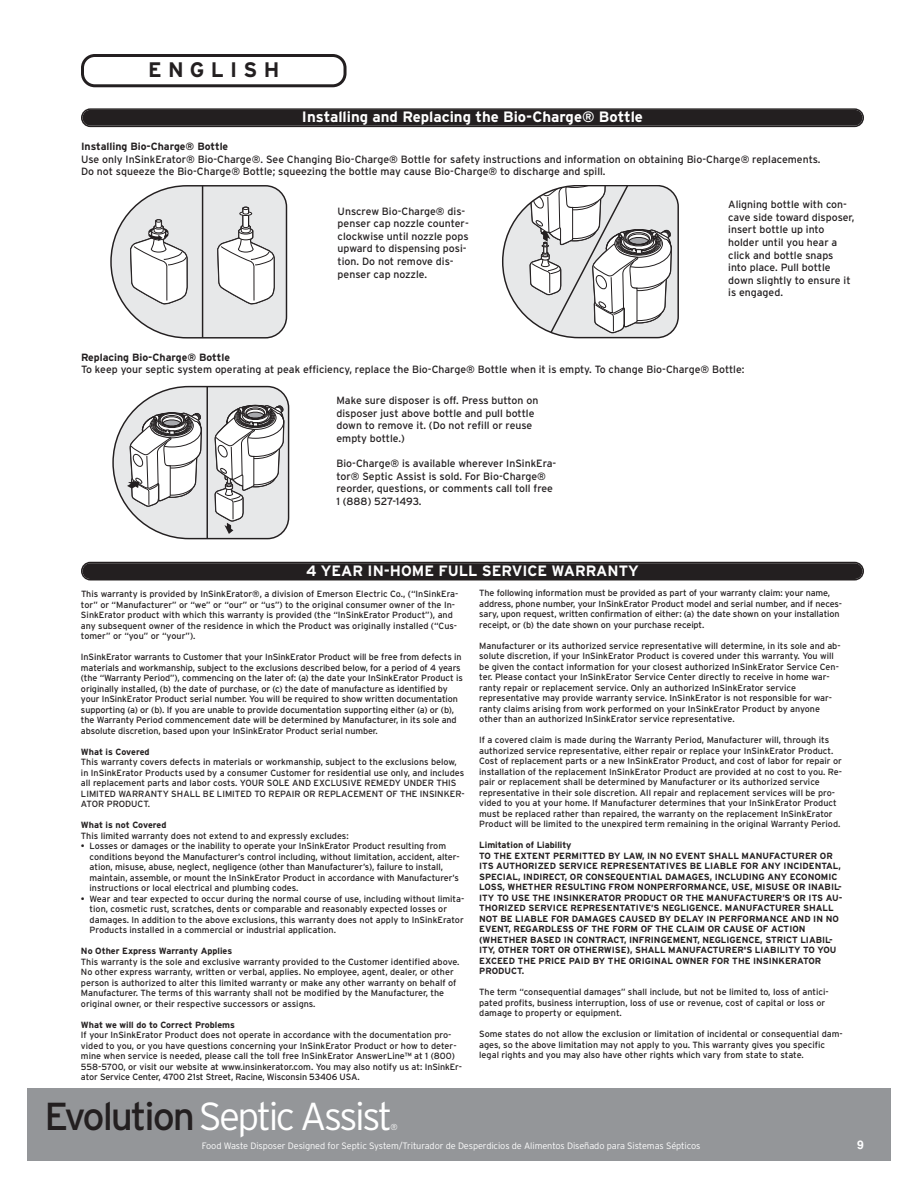
<style>
.page{position:relative;width:918px;height:1188px;background:#fff}
.page>*{position:absolute;margin:0;border:0;box-sizing:border-box;transform-origin:0 0}
.t1{font:300 39px "Interstate";letter-spacing:-.065em;color:#fff}
.t2{font:700 21px "Interstate";letter-spacing:.3em;color:#231f20}
.t3{font:700 15px "Interstate";color:#fff}
.t4{font:700 12px "Helvetica";color:#fff}
.t5{font:10.5px/12.6px "Interstate";color:#231f20}
.t6{font:700 10.5px "Interstate";color:#231f20}
.t7{font:300 9.15px "Interstate";letter-spacing:-.01em;color:#fff}
.t8{font:9px/10.5px "Interstate";color:#231f20}
.t9{font:700 9px/10.5px "Interstate";color:#231f20}
.t10{font:300 8.7px "Interstate";color:#fff}
.s1{font-weight:400;color:#231f20}
</style>
<div class="page">
<div style="left:27px;top:1088px;width:864px;height:73px;background:#949699"></div>
<svg style="left:81px;top:54px;width:266px;height:33px"></svg>
<svg style="left:81px;top:108px;width:783px;height:19px;background:#2c2829"></svg>
<svg style="left:110px;top:185px;width:177px;height:154px"></svg>
<svg style="left:502px;top:185px;width:177px;height:153px"></svg>
<svg style="left:112px;top:386px;width:177px;height:153px"></svg>
<div style="left:81px;top:562px;width:783px;height:18px;background:#231f20"></div>
<h2 class="t2" style="left:148px;top:58px;width:133px">ENGLISH</h2>
<h3 class="t3" style="left:302px;top:108px;width:343px">Installing and Replacing the Bio-Charge® Bottle</h3>
<p class="t6" style="left:81px;top:140px;width:149px">Installing Bio-Charge® Bottle</p>
<p class="t5" style="left:81px;top:153px;width:741px">Use only InSinkErator® Bio-Charge®. See Changing Bio-Charge® Bottle for safety instructions and information on obtaining Bio-Charge® replacements.<br>Do not squeeze the Bio-Charge® Bottle; squeezing the bottle may cause Bio-Charge® to discharge and spill.</p>
<p class="t5" style="left:338px;top:205px;width:133px">Unscrew Bio-Charge® dis&shy;penser cap nozzle counter&shy;clockwise until nozzle pops upward to dispensing posi&shy;tion. Do not remove dis&shy;penser cap nozzle.</p>
<p class="t5" style="left:728px;top:198px;width:128px">Aligning bottle with con&shy;cave side toward disposer, insert bottle up into holder until you hear a click and bottle snaps into place. Pull bottle down slightly to ensure it is engaged.</p>
<p class="t6" style="left:81px;top:351px;width:151px">Replacing Bio-Charge® Bottle</p>
<p class="t5" style="left:81px;top:363px;width:665px">To keep your septic system operating at peak efficiency, replace the Bio-Charge® Bottle when it is empty. To change Bio-Charge® Bottle:</p>
<p class="t5" style="left:337px;top:394px;width:203px">Make sure disposer is off. Press button on disposer just above bottle and pull bottle down to remove it. (Do not refill or reuse empty bottle.)</p>
<p class="t5" style="left:337px;top:457px;width:221px">Bio-Charge® is available wherever InSinkEra&shy;tor® Septic Assist is sold. For Bio-Charge® reorder, questions, or comments call toll free 1 (888) 527-1493.</p>
<h3 class="t3" style="left:306px;top:562px;width:334px">4 YEAR IN-HOME FULL SERVICE WARRANTY</h3>
<p class="t8" style="left:81px;top:589px;width:379px">This warranty is provided by InSinkErator®, a division of Emerson Electric Co., (“InSinkEra&shy;tor” or “Manufacturer” or “we” or “our” or “us”) to the original consumer owner of the In-SinkErator product with which this warranty is provided (the “InSinkErator Product”), and any subsequent owner of the residence in which the Product was originally installed (“Cus&shy;tomer” or “you” or “your”).</p>
<p class="t8" style="left:81px;top:652px;width:383px">InSinkErator warrants to Customer that your InSinkErator Product will be free from defects in materials and workmanship, subject to the exclusions described below, for a period of 4 years (the “Warranty Period”), commencing on the later of: (a) the date your InSinkErator Product is originally installed, (b) the date of purchase, or (c) the date of manufacture as identified by your InSinkErator Product serial number. You will be required to show written documentation supporting (a) or (b). If you are unable to provide documentation supporting either (a) or (b), the Warranty Period commencement date will be determined by Manufacturer, in its sole and absolute discretion, based upon your InSinkErator Product serial number.</p>
<p class="t9" style="left:81px;top:746px;width:70px">What is Covered</p>
<p class="t8" style="left:81px;top:757px;width:385px">This warranty covers defects in materials or workmanship, subject to the exclusions below, in InSinkErator Products used by a consumer Customer for residential use only, and includes all replacement parts and labor costs. YOUR SOLE AND EXCLUSIVE REMEDY UNDER THIS LIMITED WARRANTY SHALL BE LIMITED TO REPAIR OR REPLACEMENT OF THE INSINKER-ATOR PRODUCT.</p>
<p class="t9" style="left:81px;top:820px;width:87px">What is not Covered</p>
<p class="t8" style="left:81px;top:830px;width:269px">This limited warranty does not extend to and expressly excludes:</p>
<p class="t8" style="left:90px;top:841px;width:372px;text-indent:-9px">• Losses or damages or the inability to operate your InSinkErator Product resulting from conditions beyond the Manufacturer’s control including, without limitation, accident, alter&shy;ation, misuse, abuse, neglect, negligence (other than Manufacturer’s), failure to install, maintain, assemble, or mount the InSinkErator Product in accordance with Manufacturer’s instructions or local electrical and plumbing codes.</p>
<p class="t8" style="left:90px;top:893px;width:376px;text-indent:-9px">• Wear and tear expected to occur during the normal course of use, including without limita&shy;tion, cosmetic rust, scratches, dents or comparable and reasonably expected losses or damages. In addition to the above exclusions, this warranty does not apply to InSinkErator Products installed in a commercial or industrial application.</p>
<p class="t9" style="left:81px;top:946px;width:153px">No Other Express Warranty Applies</p>
<p class="t8" style="left:81px;top:956px;width:380px">This warranty is the sole and exclusive warranty provided to the Customer identified above.<br>No other express warranty, written or verbal, applies. No employee, agent, dealer, or other person is authorized to alter this limited warranty or make any other warranty on behalf of Manufacturer. The terms of this warranty shall not be modified by the Manufacturer, the original owner, or their respective successors or assigns.</p>
<p class="t9" style="left:81px;top:1019px;width:156px">What we will do to Correct Problems</p>
<p class="t8" style="left:81px;top:1030px;width:383px">If your InSinkErator Product does not operate in accordance with the documentation pro&shy;vided to you, or you have questions concerning your InSinkErator Product or how to deter&shy;mine when service is needed, please call the toll free InSinkErator AnswerLine™ at 1 (800)<br>558-5700, or visit our website at www.insinkerator.com. You may also notify us at: InSinkEr&shy;ator Service Center, 4700 21st Street, Racine, Wisconsin 53406 USA.</p>
<p class="t8" style="left:479px;top:588px;width:364px">The following information must be provided as part of your warranty claim: your name, address, phone number, your InSinkErator Product model and serial number, and if neces&shy;sary, upon request, written confirmation of either: (a) the date shown on your installation receipt, or (b) the date shown on your purchase receipt.</p>
<p class="t8" style="left:479px;top:640px;width:363px">Manufacturer or its authorized service representative will determine, in its sole and ab&shy;solute discretion, if your InSinkErator Product is covered under this warranty. You will be given the contact information for your closest authorized InSinkErator Service Cen&shy;ter. Please contact your InSinkErator Service Center directly to receive in home war&shy;ranty repair or replacement service. Only an authorized InSinkErator service representative may provide warranty service. InSinkErator is not responsible for war&shy;ranty claims arising from work performed on your InSinkErator Product by anyone other than an authorized InSinkErator service representative.</p>
<p class="t8" style="left:479px;top:735px;width:364px">If a covered claim is made during the Warranty Period, Manufacturer will, through its authorized service representative, either repair or replace your InSinkErator Product.<br>Cost of replacement parts or a new InSinkErator Product, and cost of labor for repair or installation of the replacement InSinkErator Product are provided at no cost to you. Re&shy;pair or replacement shall be determined by Manufacturer or its authorized service representative in their sole discretion. All repair and replacement services will be pro&shy;vided to you at your home. If Manufacturer determines that your InSinkErator Product must be replaced rather than repaired, the warranty on the replacement InSinkErator Product will be limited to the unexpired term remaining in the original Warranty Period.</p>
<p class="t9" style="left:479px;top:840px;width:365px">Limitation of Liability<br>TO THE EXTENT PERMITTED BY LAW, IN NO EVENT SHALL MANUFACTURER OR ITS AUTHORIZED SERVICE REPRESENTATIVES BE LIABLE FOR ANY INCIDENTAL, SPECIAL, INDIRECT, OR CONSEQUENTIAL DAMAGES, INCLUDING ANY ECONOMIC LOSS, WHETHER RESULTING FROM NONPERFORMANCE, USE, MISUSE OR INABIL-ITY TO USE THE INSINKERATOR PRODUCT OR THE MANUFACTURER’S OR ITS AU-THORIZED SERVICE REPRESENTATIVE’S NEGLIGENCE. MANUFACTURER SHALL NOT BE LIABLE FOR DAMAGES CAUSED BY DELAY IN PERFORMANCE AND IN NO EVENT, REGARDLESS OF THE FORM OF THE CLAIM OR CAUSE OF ACTION (WHETHER BASED IN CONTRACT, INFRINGEMENT, NEGLIGENCE, STRICT LIABIL-ITY, OTHER TORT OR OTHERWISE), SHALL MANUFACTURER'S LIABILITY TO YOU EXCEED THE PRICE PAID BY THE ORIGINAL OWNER FOR THE INSINKERATOR PRODUCT.</p>
<p class="t8" style="left:479px;top:987px;width:351px">The term “consequential damages” shall include, but not be limited to, loss of antici&shy;pated profits, business interruption, loss of use or revenue, cost of capital or loss or damage to property or equipment.</p>
<p class="t8" style="left:479px;top:1029px;width:365px">Some states do not allow the exclusion or limitation of incidental or consequential dam&shy;ages, so the above limitation may not apply to you. This warranty gives you specific legal rights and you may also have other rights which vary from state to state.</p>
<h1 class="t1" style="left:44px;top:1093px;width:349px"><span class="s1">Evolution</span> Septic Assist</h1>
<p class="t10" style="left:391px;top:1122px;width:9px">®</p>
<p class="t7" style="left:202px;top:1140px;width:500px">Food Waste Disposer Designed for Septic System/Triturador de Desperdicios de Alimentos Diseñado para Sistemas Sépticos</p>
<h3 class="t4" style="left:857px;top:1137px;width:8px">9</h3>
</div>
